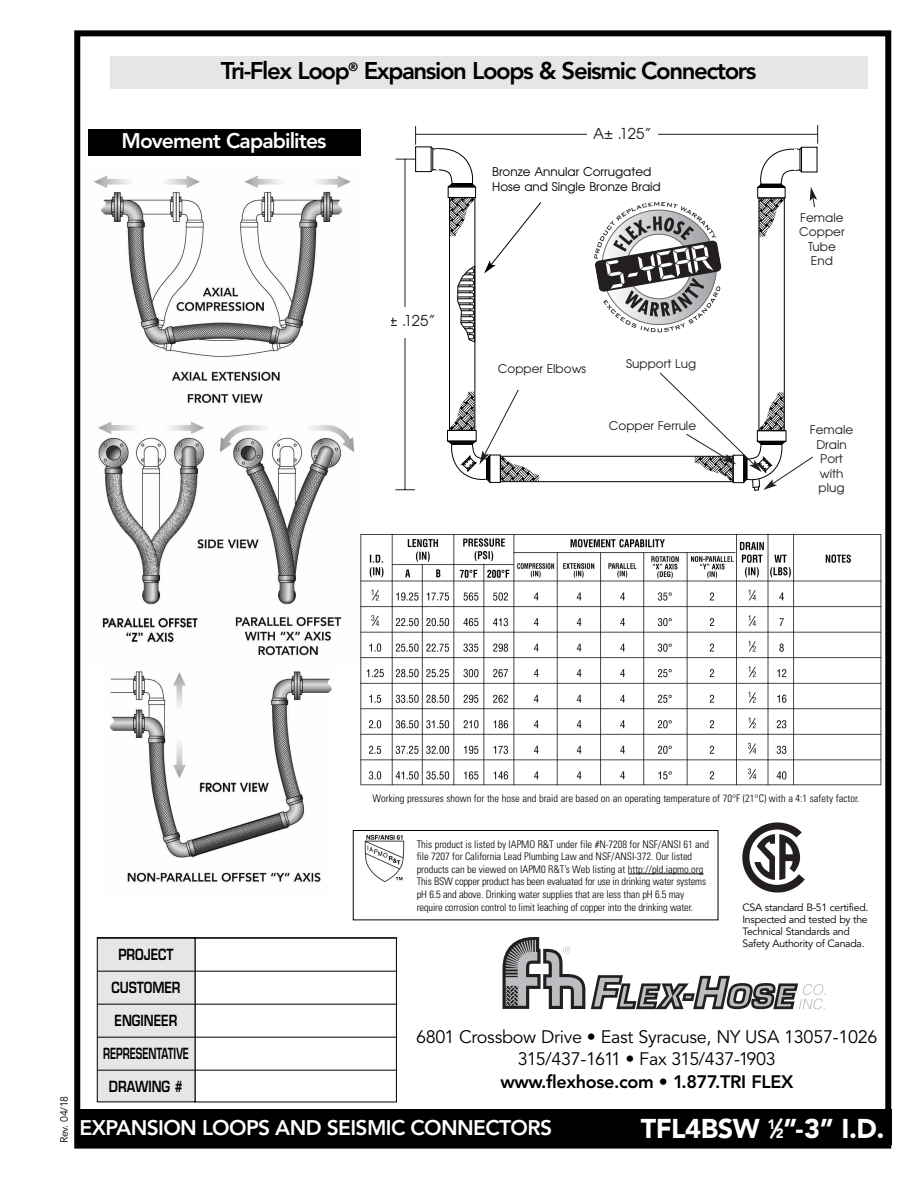
<style>
.page{position:relative;width:918px;height:1188px;background:#fff}
.page>*{position:absolute;margin:0;border:0;box-sizing:border-box;transform-origin:0 0}
.t1{font:900 27px "Avenir";letter-spacing:-.02em;color:#fff}
.t2{font:800 24px "Avenir";letter-spacing:-.06em;color:#000}
.t3{font:800 21px "Avenir";letter-spacing:-.03em;color:#fff}
.t4{font:18px/22.5px "Avenir";letter-spacing:-.015em;color:#000;text-align:center}
.t5{font:800 18px "Avenir";letter-spacing:-.02em;color:#000}
.t6{font:600 15px "Eurostile";color:#000;scale:.8 1}
.t7{font:600 15px "Eurostile";color:#000;scale:.65 1}
.t8{font:15px "Avant Garde Book+FUMTME";color:#231f20}
.t9{font:12px/14.4px "Avant Garde Book+FUMTME";color:#231f20;text-align:center}
.t10{font:12px/14.4px "Avant Garde";color:#000}
.t11{font:300 condensed 10.5px/12.6px "Univers";letter-spacing:-.005em;color:#000}
.t12{font:10.5px/12px "Avenir";letter-spacing:-.03em;color:#000}
.s1{font-size:13.5px}
</style>
<div class="page">
<div style="left:74px;top:30px;width:817px;height:1119px;border:6px solid #000"></div>
<div style="left:75px;top:1109px;width:816px;height:36px;background:#000"></div>
<img style="left:360px;top:533px;width:522px;height:253px">
<svg style="left:449px;top:197px;width:336px;height:285px"></svg>
<img style="left:759px;top:198px;width:25px;height:39px">
<img style="left:519px;top:456px;width:20px;height:25px">
<div style="left:448px;top:187px;width:28px;height:11px;border:1px solid #000"></div>
<div style="left:757px;top:187px;width:29px;height:11px;border:1px solid #000"></div>
<div style="left:415px;top:146px;width:17px;height:26px;border:1px solid #000"></div>
<svg style="left:430px;top:146px;width:47px;height:42px"></svg>
<svg style="left:757px;top:146px;width:46px;height:42px"></svg>
<svg style="left:396px;top:159px;width:19px;height:1px"></svg>
<svg style="left:395px;top:489px;width:20px;height:1px"></svg>
<hr style="left:405px;top:159px;width:1px;height:331px;background:#231f20">
<div style="left:392px;top:307px;width:50px;height:30px;background:#fff"></div>
<svg style="left:415px;top:126px;width:1px;height:19px"></svg>
<svg style="left:817px;top:125px;width:1px;height:19px"></svg>
<hr style="left:416px;top:134px;width:401px;height:1px;background:#231f20">
<div style="left:587px;top:125px;width:70px;height:20px;background:#fff"></div>
<div style="left:496px;top:344px;width:107px;height:52px;background:#fff"></div>
<div style="left:607px;top:405px;width:94px;height:43px;background:#fff"></div>
<div style="left:625px;top:343px;width:94px;height:43px;background:#fff"></div>
<svg style="left:447px;top:389px;width:72px;height:94px"></svg>
<svg style="left:659px;top:372px;width:154px;height:119px"></svg>
<svg style="left:810px;top:187px;width:7px;height:21px"></svg>
<div style="left:480px;top:178px;width:261px;height:154px;background:#fff"></div>
<svg style="left:457px;top:201px;width:98px;height:142px"></svg>
<svg style="left:594px;top:202px;width:128px;height:130px"></svg>
<div style="left:195px;top:937px;width:202px;height:165px;border:1px solid #000"></div>
<div style="left:98px;top:938px;width:97px;height:163px;background:#e6e6e6"></div>
<div style="left:97px;top:937px;width:98px;height:165px;border:1px solid #000"></div>
<hr style="left:98px;top:938px;width:299px;height:1px;background:#000">
<hr style="left:98px;top:971px;width:299px;height:1px;background:#000">
<hr style="left:98px;top:1004px;width:299px;height:1px;background:#000">
<hr style="left:98px;top:1037px;width:299px;height:1px;background:#000">
<hr style="left:98px;top:1070px;width:299px;height:1px;background:#000">
<div style="left:110px;top:56px;width:757px;height:33px;background:#e6e6e6"></div>
<svg style="left:742px;top:822px;width:63px;height:71px"></svg>
<svg style="left:502px;top:937px;width:324px;height:72px"></svg>
<div style="left:353px;top:830px;width:365px;height:90px;border:1px solid #000"></div>
<img style="left:364px;top:834px;width:41px;height:49px">
<hr style="left:628px;top:874px;width:71px;height:1px;background:#000">
<div style="left:88px;top:129px;width:273px;height:27px;background:#000"></div>
<img style="left:94px;top:175px;width:257px;height:229px">
<img style="left:98px;top:421px;width:257px;height:235px">
<img style="left:110px;top:671px;width:222px;height:213px">
<h2 class="t2" style="left:221px;top:61px;width:537px">Tri-Flex Loop<sup>®</sup> Expansion Loops &amp; Seismic Connectors</h2>
<h3 class="t3" style="left:121px;top:132px;width:207px">Movement Capabilites</h3>
<h3 class="t8" style="left:388px;top:312px;width:49px">± .125”</h3>
<h3 class="t8" style="left:593px;top:125px;width:60px">A± .125”</h3>
<p class="t10" style="left:492px;top:165px;width:170px">Bronze Annular Corrugated<br>Hose and Single Bronze Braid</p>
<p class="t9" style="left:498px;top:362px;width:90px">Copper Elbows</p>
<p class="t9" style="left:626px;top:356px;width:71px">Support Lug</p>
<p class="t9" style="left:609px;top:419px;width:89px">Copper Ferrule</p>
<p class="t9" style="left:799px;top:210px;width:47px">Female<br>Copper<br>Tube<br>End</p>
<p class="t9" style="left:810px;top:423px;width:45px">Female<br>Drain<br>Port with plug</p>
<p class="t11" style="left:373px;top:793px;width:488px">Working pressures shown for the hose and braid are based on an operating temperature of 70°F (21°C) with a 4:1 safety factor.</p>
<p class="t12" style="left:59px;top:1143px;width:49px;rotate:-90deg">Rev. 04/18</p>
<h3 class="t6" style="left:118px;top:949px;width:71px">PROJECT</h3>
<h3 class="t6" style="left:111px;top:982px;width:88px">CUSTOMER</h3>
<h3 class="t6" style="left:115px;top:1015px;width:80px">ENGINEER</h3>
<h3 class="t7" style="left:103px;top:1048px;width:134px">REPRESENTATIVE</h3>
<h3 class="t6" style="left:109px;top:1081px;width:94px">DRAWING #</h3>
<p class="t11" style="left:417px;top:839px;width:294px">This product is listed by IAPMO R&amp;T under file #N-7208 for NSF/ANSI 61 and file 7207 for California Lead Plumbing Law and NSF/ANSI-372. Our listed products can be viewed on IAPM0 R&amp;T’s Web listing at http://pld.iapmo.org This BSW copper product has been evaluated for use in drinking water systems pH 6.5 and above. Drinking water supplies that are less than pH 6.5 may require corrosion control to limit leaching of copper into the drinking water.</p>
<p class="t12" style="left:742px;top:902px;width:127px">CSA standard B-51 certified.<br>Inspected and tested by the<br>Technical Standards and<br>Safety Authority of Canada.</p>
<h3 class="t4" style="left:416px;top:1027px;width:463px">6801 Crossbow Drive • East Syracuse, NY USA 13057-1026<br>315/437-1611 • Fax 315/437-1903</h3>
<h3 class="t5" style="left:500px;top:1074px;width:295px">www.flexhose.com • 1.877.TRI FLEX</h3>
<h3 class="t3" style="left:80px;top:1119px;width:474px">EXPANSION LOOPS AND SEISMIC CONNECTORS</h3>
<h1 class="t1" style="left:641px;top:1118px;width:245px">TFL4BSW <sup>1</sup>⁄<span class="s1">2</span>”-3” I.D.</h1>
</div>
